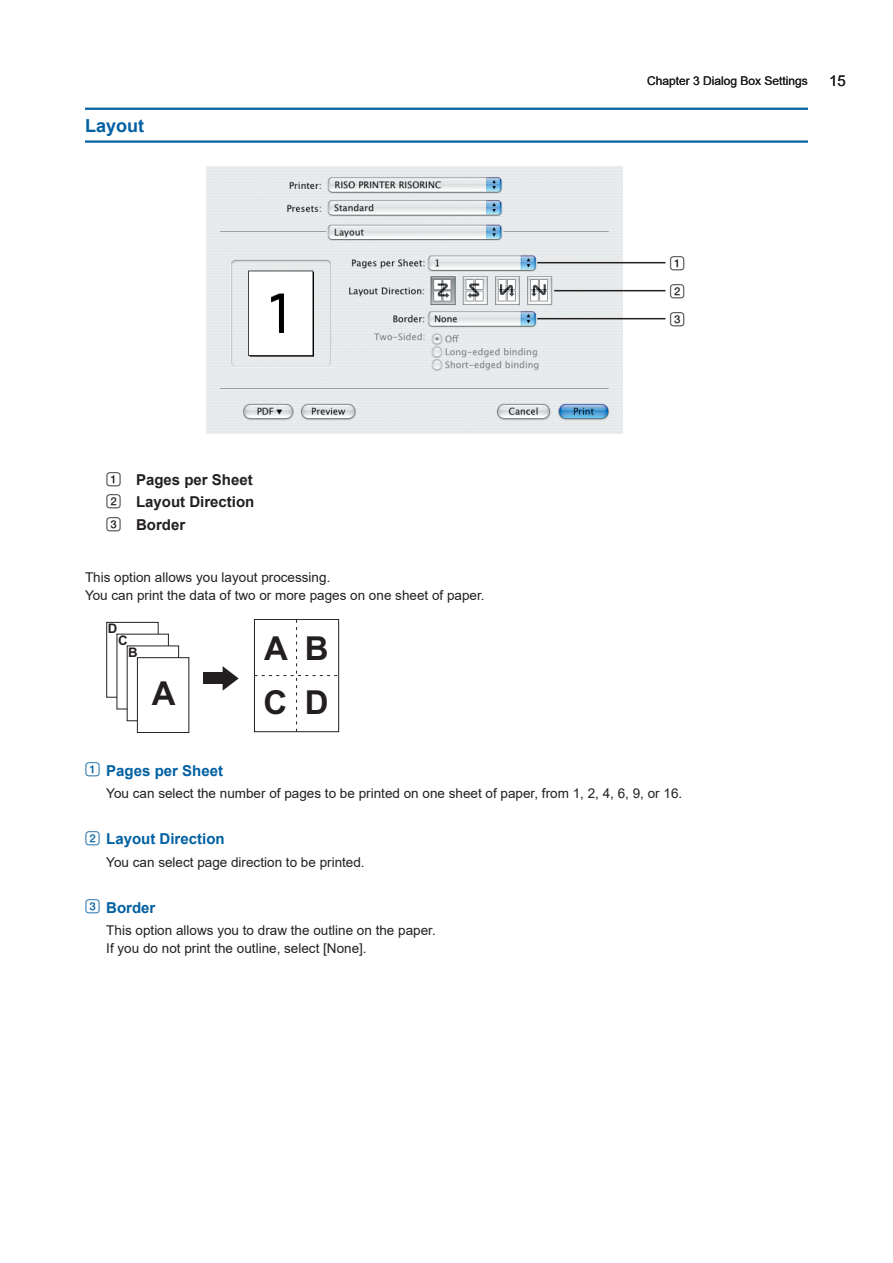
<style>
.page{position:relative;width:893px;height:1263px;background:#fff}
.page>*{position:absolute;margin:0;border:0;box-sizing:border-box;transform-origin:0 0}
.t1{font:700 33px/54.8px "Arial";color:#231f20}
.t2{font:700 18px "Arial";color:#0160a1}
.t3{font:700 15px/22.5px "Arial";color:#231f20;text-align:justify}
.t4{font:700 15px "Arial";color:#0160a1}
.t5{font:15px/28px "SQNUMWR";color:#231f20;text-align:justify}
.t6{font:15px "Arial";color:#231f20}
.t7{font:13.5px/18px "Arial";color:#231f20}
.t8{font:700 13.2px "Arial";color:#231f20}
.t9{font:12px "Arial";color:#231f20}
.s1{font-family:"SQNUMWR";font-weight:400}
</style>
<div class="page">
<hr style="left:85px;top:108px;width:723px;height:2px;background:#0160a1">
<hr style="left:85px;top:140px;width:723px;height:3px;background:#0160a1">
<img style="left:206px;top:166px;width:417px;height:268px">
<hr style="left:537px;top:262px;width:128px;height:1px;background:#231f20">
<hr style="left:554px;top:290px;width:111px;height:1px;background:#231f20">
<hr style="left:537px;top:318px;width:128px;height:1px;background:#231f20">
<div style="left:106px;top:622px;width:53px;height:76px;background:#fff;border:1px solid #231f20"></div>
<div style="left:117px;top:634px;width:52px;height:75px;background:#fff"></div>
<div style="left:137px;top:657px;width:52px;height:76px;border:1px solid #231f20"></div>
<svg style="left:254px;top:619px;width:85px;height:113px"></svg>
<div style="left:203px;top:673px;width:24px;height:11px;background:#231f20"></div>
<svg style="left:223px;top:666px;width:16px;height:25px"></svg>
<h2 class="t2" style="left:85px;top:113px;width:61px">Layout</h2>
<p class="t3" style="left:106px;top:468px;width:150px"><span class="s1">1</span> Pages per Sheet <span class="s1">2</span> Layout Direction <span class="s1">3</span> Border</p>
<p class="t7" style="left:85px;top:568px;width:401px">This option allows you layout processing.<br>You can print the data of two or more pages on one sheet of paper.</p>
<p class="t8" style="left:108px;top:620px;width:11px">D</p>
<p class="t8" style="left:118px;top:632px;width:11px">C</p>
<p class="t8" style="left:128px;top:643px;width:11px">B</p>
<h1 class="t1" style="left:152px;top:667px;width:25px">A</h1>
<h1 class="t1" style="left:264px;top:622px;width:67px">A B<br>C D</h1>
<p class="t9" style="left:647px;top:72px;width:162px">Chapter 3 Dialog Box Settings</p>
<p class="t6" style="left:829px;top:71px;width:18px">15</p>
<p class="t5" style="left:670px;top:249px;width:16px">1<br>2<br>3</p>
<p class="t4" style="left:85px;top:760px;width:139px"><span class="s1">1</span> Pages per Sheet</p>
<p class="t7" style="left:106px;top:784px;width:577px">You can select the number of pages to be printed on one sheet of paper, from 1, 2, 4, 6, 9, or 16.</p>
<p class="t4" style="left:85px;top:828px;width:141px"><span class="s1">2</span> Layout Direction</p>
<p class="t7" style="left:106px;top:853px;width:260px">You can select page direction to be printed.</p>
<p class="t4" style="left:85px;top:897px;width:72px"><span class="s1">3</span> Border</p>
<p class="t7" style="left:106px;top:921px;width:331px">This option allows you to draw the outline on the paper.<br>If you do not print the outline, select [None].</p>
</div>
